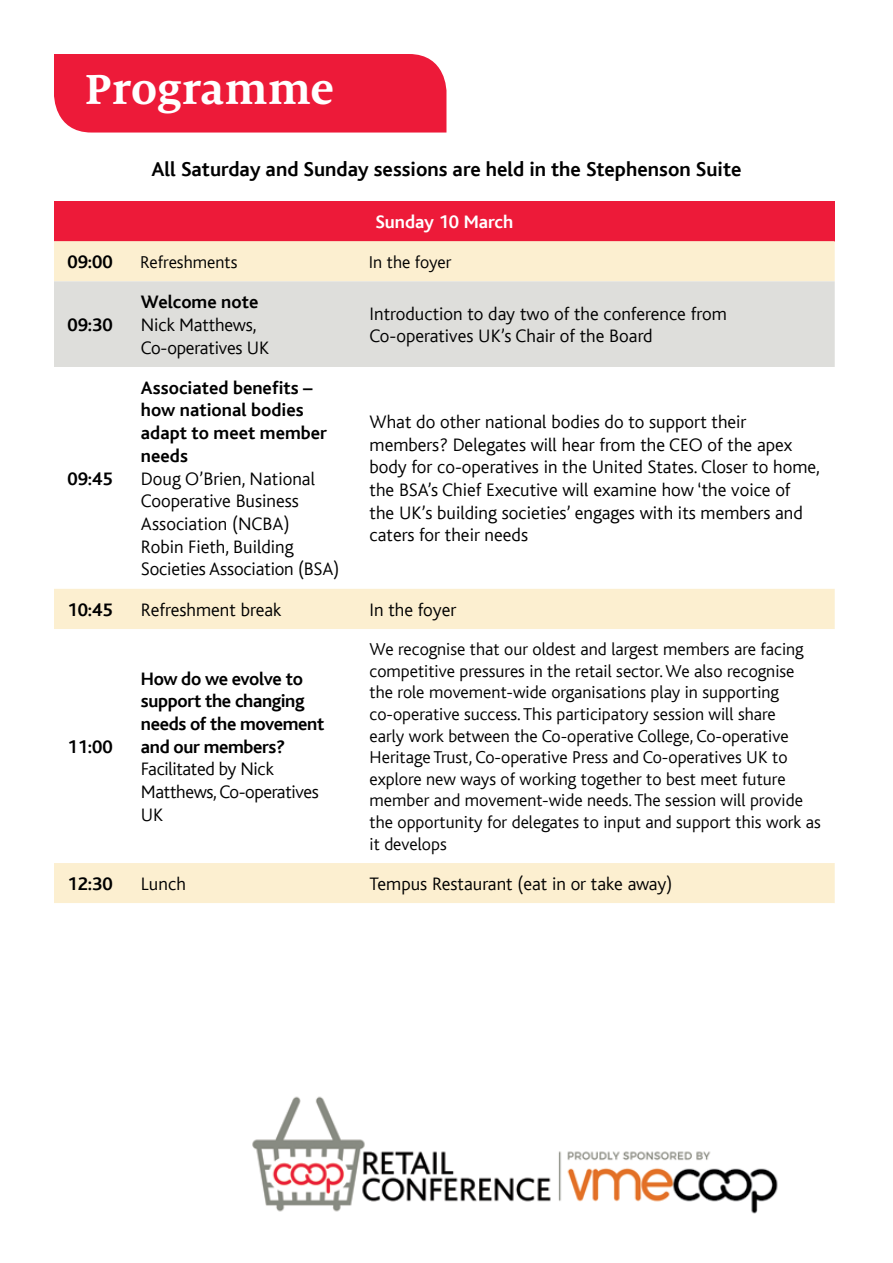
<style>
.page{position:relative;width:893px;height:1263px;background:#fff}
.page>*{position:absolute;margin:0;border:0;box-sizing:border-box;transform-origin:0 0}
.t1{font:700 46.5px "Milo Serif OT";color:#fff}
.t2{font:700 21px "Bliss";color:#000}
.t3{font:300 18.9px/22.6px "Bliss";color:#000}
.t4{font:700 18.9px/22.6px "Bliss";color:#000}
.t5{font:700 18.9px/22.6px "Bliss";letter-spacing:-.02em;color:#000}
.t6{font:300 18.9px/22.6px "Bliss";letter-spacing:-.02em;color:#000}
.t7{font:700 18.9px "Bliss";color:#fff}
.t8{font:300 18px/21.6px "Bliss";color:#000}
</style>
<div class="page">
<div style="left:54px;top:54px;width:392px;height:79px;background:#ed1a39"></div>
<div style="left:54px;top:201px;width:781px;height:40px;background:#ed1a39"></div>
<svg style="left:54px;top:241px;width:781px;height:662px"></svg>
<div style="left:54px;top:281px;width:781px;height:86px;background:#dededb"></div>
<svg style="left:54px;top:629px;width:781px;height:234px"></svg>
<img style="left:252px;top:1096px;width:526px;height:118px">
<h1 class="t1" style="left:85px;top:64px;width:188px">Satu day</h1>
<h1 class="t1" style="left:85px;top:64px;width:250px">Programme</h1>
<p class="t2" style="left:151px;top:158px;width:592px">All Saturday and Sunday sessions are held in the Stephenson Suite</p>
<p class="t7" style="left:375px;top:212px;width:140px">Sunday 10 March</p>
<p class="t4" style="left:67px;top:251px;width:47px">09:00</p>
<p class="t8" style="left:140px;top:251px;width:99px">Refreshments</p>
<p class="t8" style="left:369px;top:251px;width:84px">In the foyer</p>
<p class="t4" style="left:67px;top:314px;width:47px">09:30</p>
<p class="t4" style="left:67px;top:467px;width:47px">09:45</p>
<p class="t4" style="left:141px;top:291px;width:119px">Welcome note</p>
<p class="t3" style="left:141px;top:314px;width:130px">Nick Matthews,<br>Co-operatives UK</p>
<p class="t3" style="left:370px;top:302px;width:359px">Introduction to day two of the conference from<br>Co-operatives UK’s Chair of the Board</p>
<p class="t4" style="left:141px;top:377px;width:188px">Associated benefits – how national bodies adapt to meet member needs</p>
<p class="t3" style="left:141px;top:467px;width:200px">Doug O’Brien, National<br>Cooperative Business<br>Association (NCBA)<br>Robin Fieth, Building<br>Societies Association (BSA)</p>
<p class="t3" style="left:370px;top:411px;width:452px">What do other national bodies do to support their members? Delegates will hear from the CEO of the apex body for co-operatives in the United States. Closer to home, the BSA’s Chief Executive will examine how ‘the voice of the UK’s building societies’ engages with its members and caters for their needs</p>
<p class="t4" style="left:67px;top:598px;width:47px">10:45</p>
<p class="t3" style="left:141px;top:598px;width:142px">Refreshment break</p>
<p class="t3" style="left:370px;top:598px;width:88px">In the foyer</p>
<p class="t4" style="left:67px;top:736px;width:47px">11:00</p>
<p class="t5" style="left:141px;top:667px;width:185px">How do we evolve to support the changing needs of the movement and our members?</p>
<p class="t6" style="left:141px;top:758px;width:179px">Facilitated by Nick<br>Matthews, Co-operatives<br>UK</p>
<p class="t8" style="left:370px;top:639px;width:453px">We recognise that our oldest and largest members are facing competitive pressures in the retail sector. We also recognise the role movement-wide organisations play in supporting co-operative success. This participatory session will share<br>early work between the Co-operative College, Co-operative Heritage Trust, Co-operative Press and Co-operatives UK to explore new ways of working together to best meet future member and movement-wide needs. The session will provide the opportunity for delegates to input and support this work as it develops</p>
<p class="t4" style="left:67px;top:873px;width:47px">12:30</p>
<p class="t3" style="left:141px;top:873px;width:47px">Lunch</p>
<p class="t3" style="left:370px;top:873px;width:304px">Tempus Restaurant (eat in or take away)</p>
</div>
